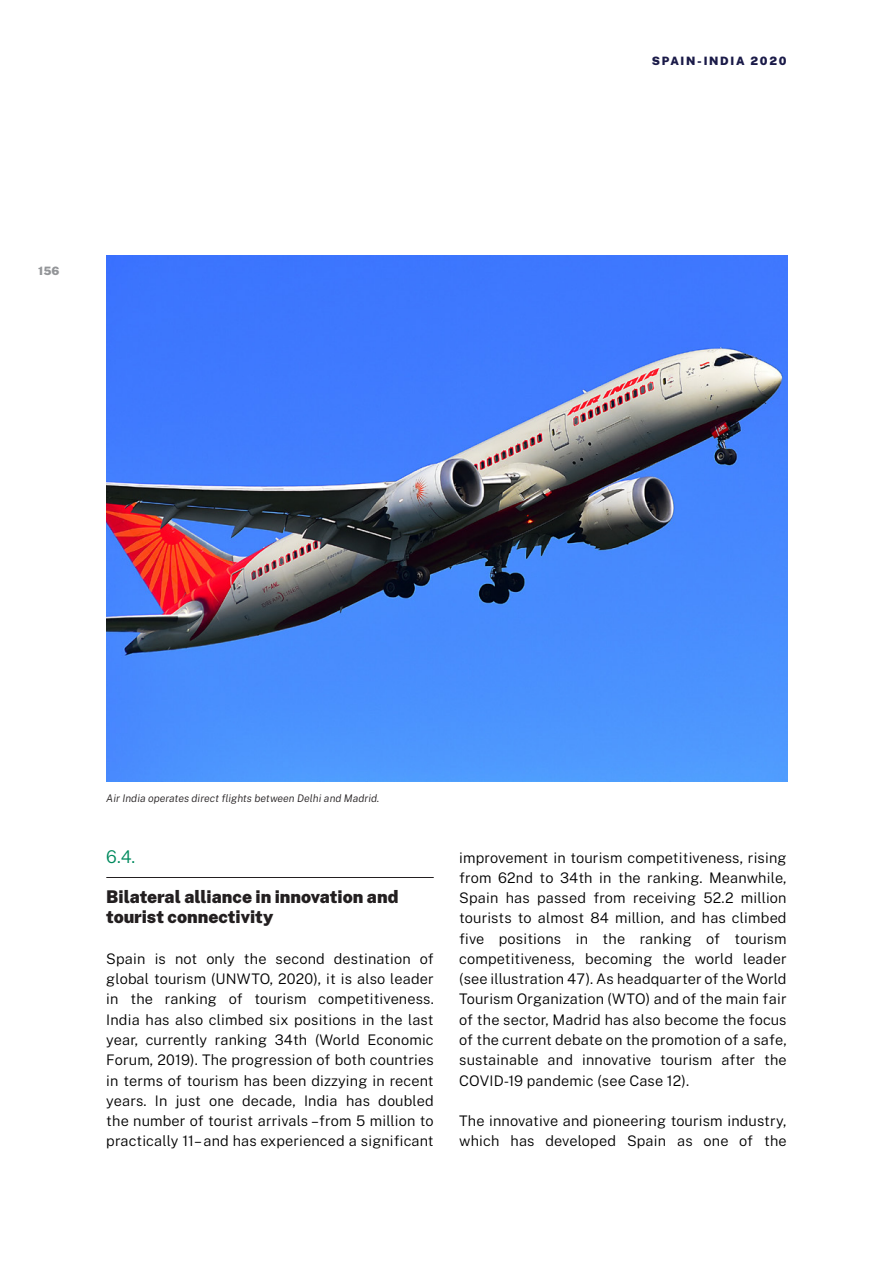
<style>
.page{position:relative;width:893px;height:1263px;background:#fff}
.page>*{position:absolute;margin:0;border:0;box-sizing:border-box;transform-origin:0 0}
.Titulo_interior{font:900 17.55px/20.2px "Public Sans";color:#231f20}
.PARRAFO_COMUN{font:300 17.55px "Public Sans";color:#008a5e}
.PARRAFO_COMUN-2{font:300 14.55px/20.2px "Public Sans";letter-spacing:.01em;color:#000;text-align:justify}
.t1{font:900 11.55px "Public Sans";letter-spacing:.15em;color:#1a1a48}
.t2{font:900 11.55px "Public Sans";color:#939598}
.PARRAFO_COMUN-3{font:italic 300 10.5px "Public Sans";color:#231f20}
</style>
<div class="page">
<hr style="left:106px;top:877px;width:328px;height:1px;background:#231f20">
<img style="left:106px;top:255px;width:681px;height:527px">
<p class="t2" style="left:38px;top:263px;width:23px">156</p>
<p class="t1" style="left:652px;top:53px;width:136px">SPAIN-INDIA 2020</p>
<p class="PARRAFO_COMUN-3" style="left:106px;top:791px;width:275px">Air India operates direct flights between Delhi and Madrid.</p>
<p class="PARRAFO_COMUN" style="left:106px;top:844px;width:30px">6.4.</p>
<p class="Titulo_interior" style="left:106px;top:886px;width:294px">Bilateral alliance in innovation and tourist connectivity</p>
<p class="PARRAFO_COMUN-2" style="left:106px;top:948px;width:329px">Spain is not only the second destination of global tourism (UNWTO, 2020), it is also leader in the ranking of tourism competitiveness.<br>India has also climbed six positions in the last year, currently ranking 34th (World Economic Forum, 2019). The progression of both countries in terms of tourism has been dizzying in recent years. In just one decade, India has doubled the number of tourist arrivals –from 5 million to practically 11– and has experienced a significant</p>
<p class="PARRAFO_COMUN-2" style="left:459px;top:846px;width:329px">improvement in tourism competitiveness, rising from 62nd to 34th in the ranking. Meanwhile, Spain has passed from receiving 52.2 million tourists to almost 84 million, and has climbed five positions in the ranking of tourism competitiveness, becoming the world leader (see illustration 47). As headquarter of the World Tourism Organization (WTO) and of the main fair of the sector, Madrid has also become the focus of the current debate on the promotion of a safe, sustainable and innovative tourism after the COVID-19 pandemic (see Case 12).</p>
<p class="PARRAFO_COMUN-2" style="left:459px;top:1110px;width:329px">The innovative and pioneering tourism industry, which has developed Spain as one of the</p>
</div>
